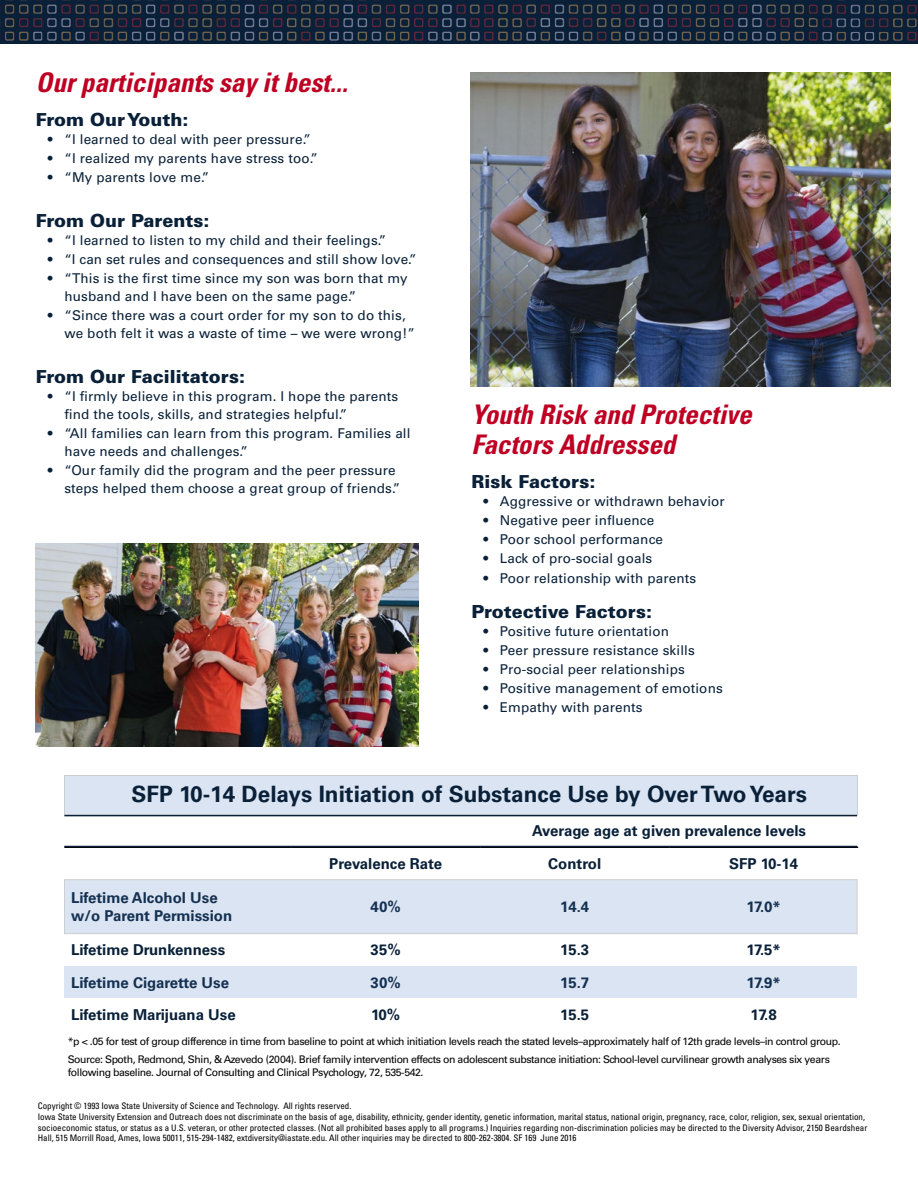
<style>
.page{position:relative;width:918px;height:1188px;background:#fff}
.page>*{position:absolute;margin:0;border:0;box-sizing:border-box;transform-origin:0 0}
.Red_Quote_Bold{font:italic 700 condensed 27px/30px "Univers LT Std";color:#be0023}
.t1{font:700 22.5px "Univers LT Std";color:#092038}
.Subhead_1{font:900 18px "Univers LT Std";color:#092038}
.t2{font:700 15px/18.8px "Univers LT Std";color:#092038}
.Body_Bullets_Small{font:13.5px/18px "Univers LT Std";letter-spacing:.01em;color:#092038}
.t3{font:10.5px/13.5px "Univers LT Std";letter-spacing:-.04em;color:#000}
.Disclaimer{font:condensed 9px/10.8px "Univers LT Std";color:#000}
</style>
<div class="page">
<div style="left:64px;top:775px;width:793px;height:40px;background:#dae4f2"></div>
<img style="left:36px;top:543px;width:382px;height:204px">
<img style="left:471px;top:72px;width:420px;height:315px">
<hr style="left:64px;top:847px;width:227px;height:1px;background:#000">
<hr style="left:291px;top:847px;width:189px;height:1px;background:#000">
<hr style="left:480px;top:847px;width:189px;height:1px;background:#000">
<hr style="left:669px;top:847px;width:189px;height:1px;background:#000">
<hr style="left:64px;top:815px;width:793px;height:1px;background:#092038">
<hr style="left:64px;top:846px;width:793px;height:1px;background:#092038">
<div style="left:64px;top:880px;width:793px;height:54px;background:#dae4f2"></div>
<div style="left:65px;top:966px;width:792px;height:32px;background:#dae4f2"></div>
<svg style="left:0;top:0;width:918px;height:44px;background:#1b2b3f"></svg>
<img style="left:681px;top:18px;width:134px;height:9px">
<img style="left:119px;top:0;width:798px;height:14px">
<img style="left:6px;top:0;width:374px;height:1px">
<p class="Red_Quote_Bold" style="left:36px;top:67px;width:313px">Our participants say it best...</p>
<p class="Subhead_1" style="left:36px;top:108px;width:154px">From Our Youth:</p>
<p class="Body_Bullets_Small" style="left:48px;top:130px;width:265px">• “I learned to deal with peer pressure.”</p>
<p class="Body_Bullets_Small" style="left:48px;top:149px;width:272px">• “I realized my parents have stress too.”</p>
<p class="Body_Bullets_Small" style="left:48px;top:169px;width:163px">• “My parents love me.”</p>
<p class="Subhead_1" style="left:36px;top:209px;width:175px">From Our Parents:</p>
<p class="Body_Bullets_Small" style="left:48px;top:231px;width:340px">• “I learned to listen to my child and their feelings.”</p>
<p class="Body_Bullets_Small" style="left:48px;top:250px;width:370px">• “I can set rules and consequences and still show love.”</p>
<p class="Body_Bullets_Small" style="left:64px;top:269px;width:345px;text-indent:-16px">• “This is the first time since my son was born that my husband and I have been on the same page.”</p>
<p class="Body_Bullets_Small" style="left:64px;top:306px;width:352px;text-indent:-16px">• “Since there was a court order for my son to do this, we both felt it was a waste of time – we were wrong!”</p>
<p class="Subhead_1" style="left:36px;top:365px;width:211px">From Our Facilitators:</p>
<p class="Body_Bullets_Small" style="left:64px;top:387px;width:335px;text-indent:-16px">• “I firmly believe in this program. I hope the parents find the tools, skills, and strategies helpful.”</p>
<p class="Body_Bullets_Small" style="left:64px;top:424px;width:348px;text-indent:-16px">• “All families can learn from this program. Families all have needs and challenges.”</p>
<p class="Body_Bullets_Small" style="left:64px;top:461px;width:338px;text-indent:-16px">• “Our family did the program and the peer pressure steps helped them choose a great group of friends.”</p>
<p class="Red_Quote_Bold" style="left:471px;top:399px;width:282px">Youth Risk and Protective<br>Factors Addressed</p>
<p class="Subhead_1" style="left:471px;top:471px;width:125px">Risk Factors:</p>
<p class="Body_Bullets_Small" style="left:483px;top:493px;width:243px">• Aggressive or withdrawn behavior</p>
<p class="Body_Bullets_Small" style="left:483px;top:512px;width:172px">• Negative peer influence</p>
<p class="Body_Bullets_Small" style="left:483px;top:531px;width:181px">• Poor school performance</p>
<p class="Body_Bullets_Small" style="left:483px;top:550px;width:170px">• Lack of pro-social goals</p>
<p class="Body_Bullets_Small" style="left:483px;top:569px;width:214px">• Poor relationship with parents</p>
<p class="Subhead_1" style="left:471px;top:600px;width:182px">Protective Factors:</p>
<p class="Body_Bullets_Small" style="left:483px;top:622px;width:187px">• Positive future orientation</p>
<p class="Body_Bullets_Small" style="left:483px;top:642px;width:213px">• Peer pressure resistance skills</p>
<p class="Body_Bullets_Small" style="left:483px;top:661px;width:203px">• Pro-social peer relationships</p>
<p class="Body_Bullets_Small" style="left:483px;top:680px;width:241px">• Positive management of emotions</p>
<p class="Body_Bullets_Small" style="left:483px;top:699px;width:161px">• Empathy with parents</p>
<p class="t1" style="left:132px;top:781px;width:677px">SFP 10-14 Delays Initiation of Substance Use by Over Two Years</p>
<p class="t2" style="left:532px;top:822px;width:275px">Average age at given prevalence levels</p>
<p class="t2" style="left:329px;top:854px;width:114px">Prevalence Rate</p>
<p class="t2" style="left:548px;top:854px;width:54px">Control</p>
<p class="t2" style="left:729px;top:854px;width:71px">SFP 10-14</p>
<p class="t2" style="left:71px;top:888px;width:163px">Lifetime Alcohol Use w/o Parent Permission</p>
<p class="t2" style="left:371px;top:897px;width:32px">40%</p>
<p class="t2" style="left:560px;top:897px;width:31px">14.4</p>
<p class="t2" style="left:746px;top:897px;width:36px">17.0*</p>
<p class="t2" style="left:71px;top:941px;width:156px">Lifetime Drunkenness</p>
<p class="t2" style="left:371px;top:941px;width:32px">35%</p>
<p class="t2" style="left:560px;top:941px;width:31px">15.3</p>
<p class="t2" style="left:746px;top:941px;width:36px">17.5*</p>
<p class="t2" style="left:71px;top:973px;width:160px">Lifetime Cigarette Use</p>
<p class="t2" style="left:371px;top:973px;width:32px">30%</p>
<p class="t2" style="left:560px;top:973px;width:31px">15.7</p>
<p class="t2" style="left:746px;top:973px;width:36px">17.9*</p>
<p class="t2" style="left:71px;top:1005px;width:166px">Lifetime Marijuana Use</p>
<p class="t2" style="left:371px;top:1005px;width:31px">10%</p>
<p class="t2" style="left:560px;top:1005px;width:31px">15.5</p>
<p class="t2" style="left:751px;top:1005px;width:28px">17.8</p>
<p class="t3" style="left:68px;top:1034px;width:775px">*p &lt; .05 for test of group difference in time from baseline to point at which initiation levels reach the stated levels–approximately half of 12th grade levels–in control group.</p>
<p class="t3" style="left:68px;top:1052px;width:764px">Source: Spoth, Redmond, Shin, &amp; Azevedo (2004). Brief family intervention effects on adolescent substance initiation: School-level curvilinear growth analyses six years following baseline. Journal of Consulting and Clinical Psychology, 72, 535-542.</p>
<p class="Disclaimer" style="left:38px;top:1100px;width:315px">Copyright © 1993 Iowa State University of Science and Technology. All rights reserved.</p>
<p class="Disclaimer" style="left:38px;top:1111px;width:831px">Iowa State University Extension and Outreach does not discriminate on the basis of age, disability, ethnicity, gender identity, genetic information, marital status, national origin, pregnancy, race, color, religion, sex, sexual orientation, socioeconomic status, or status as a U.S. veteran, or other protected classes. (Not all prohibited bases apply to all programs.) Inquiries regarding non-discrimination policies may be directed to the Diversity Advisor, 2150 Beardshear<br>Hall, 515 Morrill Road, Ames, Iowa 50011, 515-294-1482, extdiversity@iastate.edu. All other inquiries may be directed to 800-262-3804. SF 169 June 2016</p>
</div>
